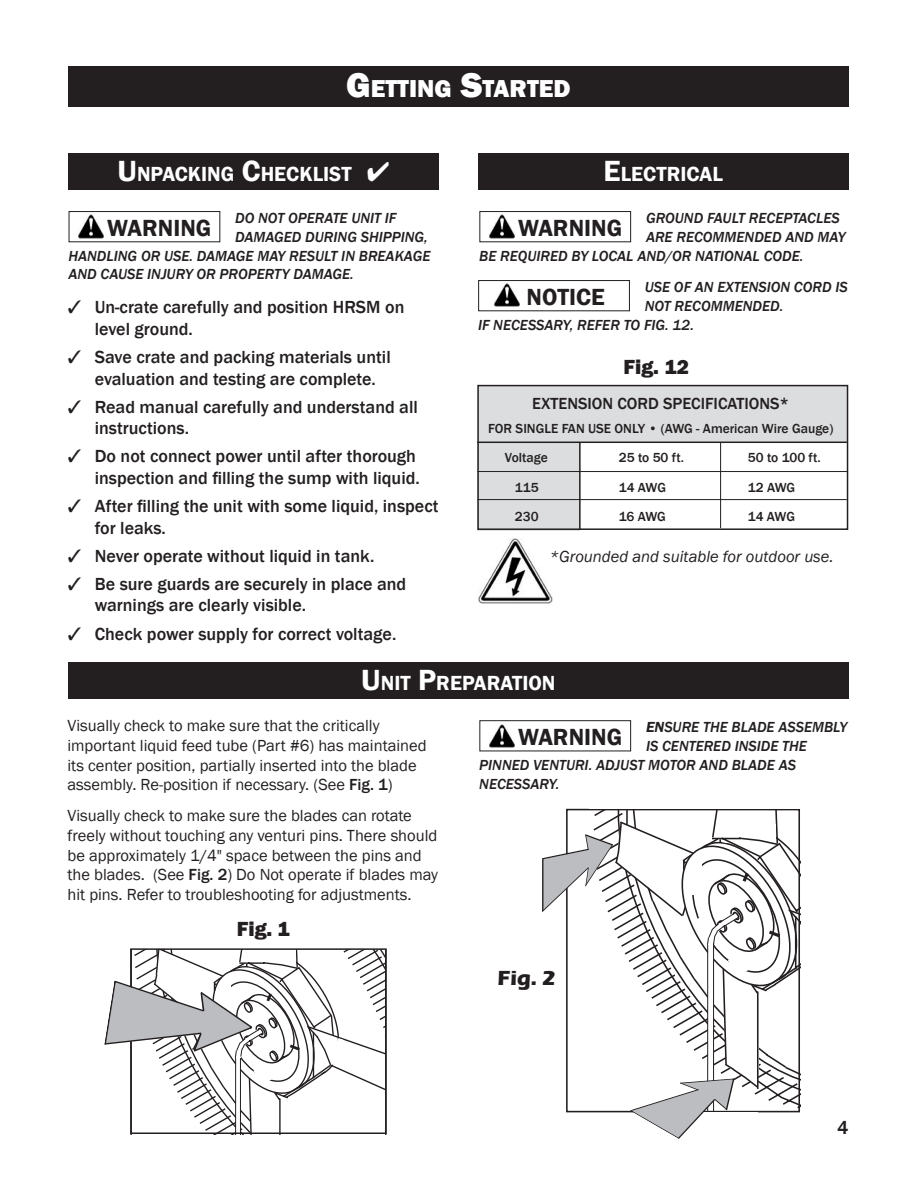
<style>
.page{position:relative;width:918px;height:1188px;background:#fff}
.page>*{position:absolute;margin:0;border:0;box-sizing:border-box;transform-origin:0 0}
.t1{font:800 25.2px "Franklin Gothic";color:#fff}
.t2{font:600 24px "Franklin Gothic";color:#231f20}
.t3{font:600 21px "Franklin Gothic";color:#fff}
.t4{font:800 21px "Franklin Gothic";color:#231f20}
.t5{font:700 21px "Eras ITC";color:#231f20}
.t6{font:500 19.5px "Franklin Gothic";color:#231f20}
.t7{font:500 18px/21.6px "Franklin Gothic";color:#231f20}
.t8{font:16.5px/19.8px "Franklin Gothic";color:#231f20}
.t9{font:italic 16.5px "Franklin Gothic";color:#231f20}
.t10{font:500 16.5px "Franklin Gothic";color:#231f20}
.t11{font:italic 500 15px "Franklin Gothic";color:#231f20}
.t12{font:500 13.5px/29.4px "Franklin Gothic";color:#231f20}
.s1{font-size:36px}
.s2{font-size:30px}
.s3{font-weight:500}
.s4{font-weight:600}
</style>
<div class="page">
<div style="left:68px;top:66px;width:781px;height:40px;background:#231f20"></div>
<div style="left:68px;top:154px;width:371px;height:36px;background:#231f20"></div>
<img style="left:79px;top:214px;width:24px;height:25px">
<div style="left:69px;top:211px;width:151px;height:31px;border:1px solid #231f20"></div>
<svg style="left:543px;top:808px;width:258px;height:331px"></svg>
<hr style="left:542px;top:858px;width:1px;height:54px;background:#231f20">
<div style="left:477px;top:441px;width:103px;height:89px;background:#dcdddf"></div>
<div style="left:478px;top:386px;width:369px;height:56px;background:#dcdddf"></div>
<div style="left:477px;top:385px;width:371px;height:145px;border:2px solid #231f20"></div>
<hr style="left:720px;top:442px;width:1px;height:86px;background:#231f20">
<hr style="left:477px;top:442px;width:370px;height:1px;background:#231f20">
<hr style="left:477px;top:471px;width:370px;height:1px;background:#231f20">
<hr style="left:477px;top:499px;width:370px;height:1px;background:#231f20">
<hr style="left:579px;top:442px;width:2px;height:87px;background:#231f20">
<img style="left:478px;top:538px;width:75px;height:66px">
<div style="left:478px;top:154px;width:371px;height:36px;background:#231f20"></div>
<img style="left:489px;top:214px;width:25px;height:25px">
<div style="left:479px;top:211px;width:152px;height:31px;border:1px solid #231f20"></div>
<img style="left:494px;top:283px;width:25px;height:24px">
<div style="left:478px;top:280px;width:152px;height:31px;border:1px solid #231f20"></div>
<div style="left:68px;top:662px;width:781px;height:37px;background:#231f20"></div>
<svg style="left:104px;top:950px;width:283px;height:184px"></svg>
<img style="left:489px;top:724px;width:25px;height:24px">
<div style="left:479px;top:720px;width:152px;height:31px;border:1px solid #231f20"></div>
<p class="t1" style="left:346px;top:72px;width:226px"><span class="s1">G</span>ETTING <span class="s1">S</span>TARTED</p>
<p class="t3" style="left:118px;top:161px;width:236px"><span class="s2">U</span>NPACKING <span class="s2">C</span>HECKLIST</p>
<p class="t11" style="left:235px;top:209px;width:163px">DO NOT OPERATE UNIT IF</p>
<p class="t11" style="left:235px;top:228px;width:194px">DAMAGED DURING SHIPPING,</p>
<p class="t11" style="left:68px;top:246px;width:363px">HANDLING OR USE. DAMAGE MAY RESULT IN BREAKAGE</p>
<p class="t11" style="left:68px;top:265px;width:287px">AND CAUSE INJURY OR PROPERTY DAMAGE.</p>
<p class="t2" style="left:107px;top:213px;width:105px">WARNING</p>
<p class="t7" style="left:95px;top:297px;width:311px">Un-crate carefully and position HRSM on level ground.</p>
<p class="t7" style="left:95px;top:346px;width:297px">Save crate and packing materials until evaluation and testing are complete.</p>
<p class="t7" style="left:95px;top:396px;width:325px">Read manual carefully and understand all instructions.</p>
<p class="t7" style="left:95px;top:446px;width:326px">Do not connect power until after thorough inspection and filling the sump with liquid.</p>
<p class="t7" style="left:95px;top:495px;width:345px">After filling the unit with some liquid, inspect for leaks.</p>
<p class="t7" style="left:95px;top:542px;width:313px;line-height:28px">Never operate without liquid in tank.<br>Be sure guards are securely in place and</p>
<p class="t7" style="left:95px;top:592px;width:303px;line-height:28px">warnings are clearly visible.<br>Check power supply for correct voltage.</p>
<p class="t3" style="left:604px;top:161px;width:121px"><span class="s2">E</span>LECTRICAL</p>
<p class="t11" style="left:646px;top:209px;width:195px">GROUND FAULT RECEPTACLES</p>
<p class="t11" style="left:646px;top:228px;width:201px">ARE RECOMMENDED AND MAY</p>
<p class="t11" style="left:479px;top:246px;width:326px">BE REQUIRED BY LOCAL AND/OR NATIONAL CODE.</p>
<p class="t2" style="left:518px;top:213px;width:105px">WARNING</p>
<p class="t11" style="left:645px;top:278px;width:204px">USE OF AN EXTENSION CORD IS</p>
<p class="t11" style="left:645px;top:297px;width:140px">NOT RECOMMENDED.</p>
<p class="t11" style="left:478px;top:315px;width:217px">IF NECESSARY, REFER TO FIG. 12.</p>
<p class="t2" style="left:527px;top:282px;width:80px">NOTICE</p>
<p class="t4" style="left:624px;top:354px;width:67px">Fig. 12</p>
<p class="t10" style="left:532px;top:393px;width:258px">EXTENSION CORD SPECIFICATIONS*</p>
<p class="t12" style="left:505px;top:414px;width:330px;text-indent:-17px">FOR SINGLE FAN USE ONLY • (AWG - American Wire Gauge)<br>Voltage</p>
<p class="t12" style="left:619px;top:443px;width:67px">25 to 50 ft.</p>
<p class="t12" style="left:748px;top:443px;width:74px">50 to 100 ft.</p>
<p class="t12" style="left:515px;top:473px;width:25px">115</p>
<p class="t12" style="left:619px;top:473px;width:49px">14 AWG</p>
<p class="t12" style="left:748px;top:473px;width:49px">12 AWG</p>
<p class="t12" style="left:515px;top:502px;width:25px">230</p>
<p class="t12" style="left:619px;top:502px;width:49px">16 AWG</p>
<p class="t12" style="left:748px;top:502px;width:49px">14 AWG</p>
<p class="t9" style="left:549px;top:546px;width:286px">*Grounded and suitable for outdoor use.</p>
<p class="t3" style="left:361px;top:670px;width:196px"><span class="s2">U</span>NIT <span class="s2">P</span>REPARATION</p>
<p class="t8" style="left:68px;top:716px;width:361px">Visually check to make sure that the critically important liquid feed tube (Part #6) has maintained its center position, partially inserted into the blade assembly. Re-position if necessary. (See <span class="s3">Fig. 1</span>)</p>
<p class="t8" style="left:68px;top:806px;width:372px">Visually check to make sure the blades can rotate freely without touching any venturi pins. There should be approximately 1/4" space between the pins and the blades. (See <span class="s3">Fig. 2</span>) Do Not operate if blades may hit pins. Refer to troubleshooting for adjustments.</p>
<p class="t11" style="left:646px;top:718px;width:203px"><span class="s4">EN</span>SURE THE BLADE ASSEMBLY</p>
<p class="t11" style="left:646px;top:737px;width:162px">IS CENTERED INSIDE THE</p>
<p class="t11" style="left:479px;top:756px;width:318px">PINNED VENTURI. ADJUST MOTOR AND BLADE AS</p>
<p class="t11" style="left:479px;top:774px;width:82px">NECESSARY.</p>
<p class="t2" style="left:518px;top:722px;width:105px">WARNING</p>
<p class="t4" style="left:237px;top:916px;width:55px">Fig. 1</p>
<p class="t5" style="left:498px;top:966px;width:60px">Fig. 2</p>
<p class="t6" style="left:837px;top:1115px;width:13px">4</p>
</div>
